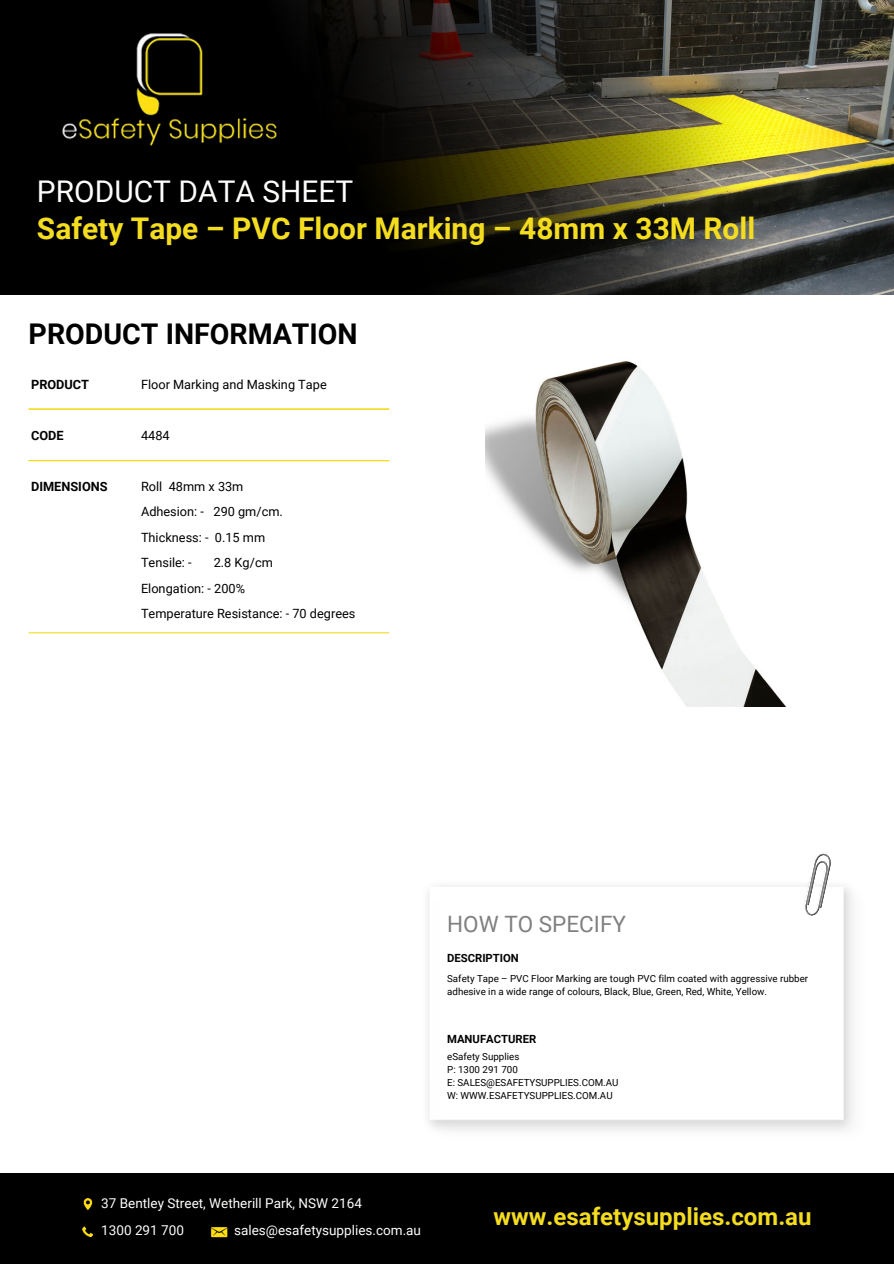
<style>
.page{position:relative;width:894px;height:1264px;background:#fff}
.page>*{position:absolute;margin:0;border:0;box-sizing:border-box;transform-origin:0 0}
.t1{font:700 29.85px "Roboto";color:#f4dc1f}
.t2{font:29.85px "Roboto";color:#fdfdfc}
.t3{font:700 28.5px "Roboto";color:#000}
.t4{font:700 24px "Roboto";color:#f4dc1f}
.t5{font:22.5px "Roboto";color:#808080}
.t6{font:13.5px/27px "Roboto";color:#fdfdfc}
.t7{font:12.75px/25.5px "Roboto";color:#000}
.t8{font:700 12.75px "Roboto";color:#000}
.t9{font:700 11.25px "Roboto";color:#000}
.t10{font:9.75px/13px "Roboto";color:#000}
</style>
<div class="page">
<div style="left:0;top:1172px;width:893px;height:91px;background:#000"></div>
<svg style="left:83px;top:1198px;width:9px;height:11px"></svg>
<img style="left:210px;top:1227px;width:18px;height:11px">
<svg style="left:83px;top:1226px;width:10px;height:10px"></svg>
<img style="left:862px;top:0;width:31px;height:294px">
<img style="left:0;top:0;width:862px;height:294px">
<img style="left:62px;top:34px;width:214px;height:111px">
<hr style="left:29px;top:408px;width:360px;height:1px;background:#f4dc1f">
<hr style="left:29px;top:460px;width:360px;height:1px;background:#f4dc1f">
<hr style="left:29px;top:632px;width:360px;height:1px;background:#f4dc1f">
<img style="left:428px;top:885px;width:425px;height:246px">
<svg style="left:802px;top:918px;width:31px;height:1px"></svg>
<img style="left:801px;top:853px;width:32px;height:65px">
<img style="left:485px;top:361px;width:301px;height:345px">
<h1 class="t2" style="left:37px;top:170px;width:318px">PRODUCT DATA SHEET</h1>
<h1 class="t1" style="left:37px;top:208px;width:719px">Safety Tape – PVC Floor Marking – 48mm x 33M Roll</h1>
<h2 class="t3" style="left:29px;top:314px;width:330px">PRODUCT INFORMATION</h2>
<h3 class="t8" style="left:31px;top:375px;width:59px">PRODUCT</h3>
<h3 class="t8" style="left:31px;top:426px;width:34px">CODE</h3>
<h3 class="t8" style="left:31px;top:477px;width:78px">DIMENSIONS</h3>
<h3 class="t7" style="left:141px;top:371px;width:187px">Floor Marking and Masking Tape</h3>
<h3 class="t7" style="left:141px;top:422px;width:30px">4484</h3>
<h3 class="t7" style="left:141px;top:473px;width:143px">Roll 48mm x 33m<br>Adhesion: - 290 gm/cm.<br>Thickness: - 0.15 mm<br>Tensile: -</h3>
<h3 class="t7" style="left:141px;top:549px;width:216px;text-indent:73px">2.8 Kg/cm<br>Elongation: - 200%<br>Temperature Resistance: - 70 degrees</h3>
<h3 class="t5" style="left:447px;top:908px;width:180px">HOW TO SPECIFY</h3>
<p class="t9" style="left:447px;top:949px;width:73px">DESCRIPTION</p>
<p class="t10" style="left:447px;top:971px;width:362px">Safety Tape – PVC Floor Marking are tough PVC film coated with aggressive rubber adhesive in a wide range of colours, Black, Blue, Green, Red, White, Yellow.</p>
<p class="t9" style="left:447px;top:1031px;width:90px">MANUFACTURER</p>
<p class="t10" style="left:447px;top:1049px;width:173px">eSafety Supplies<br>P: 1300 291 700<br>E: SALES@ESAFETYSUPPLIES.COM.AU<br>W: WWW.ESAFETYSUPPLIES.COM.AU</p>
<h3 class="t6" style="left:101px;top:1188px;width:262px">37 Bentley Street, Wetherill Park, NSW 2164<br>1300 291 700</h3>
<h3 class="t6" style="left:234px;top:1215px;width:188px">sales@esafetysupplies.com.au</h3>
<h3 class="t4" style="left:493px;top:1199px;width:319px">www.esafetysupplies.com.au</h3>
</div>
